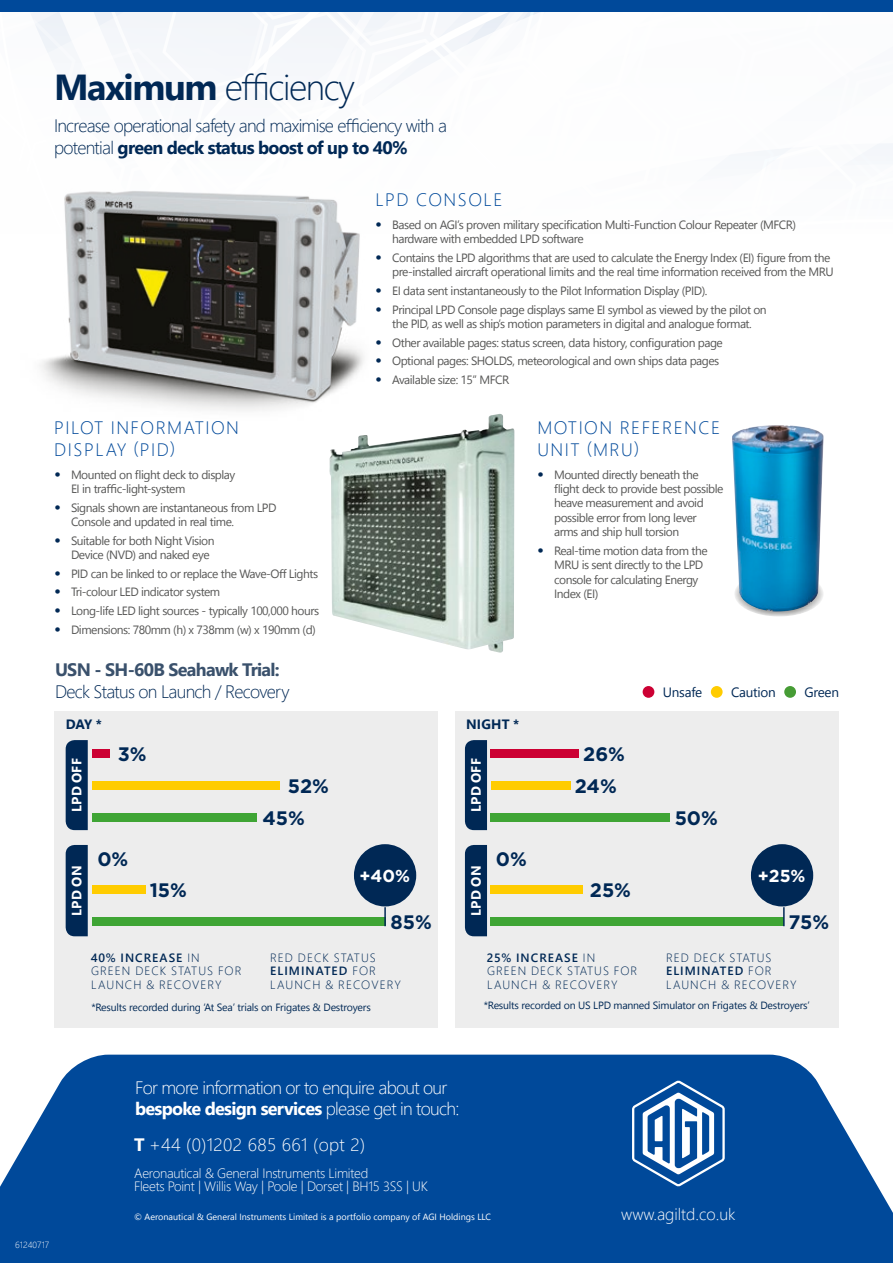
<style>
.page{position:relative;width:893px;height:1263px;background:#fff}
.page>*{position:absolute;margin:0;border:0;box-sizing:border-box;transform-origin:0 0}
.t1{font:300 36.15px "Segoe UI";letter-spacing:-.04em;color:#002855}
.t2{font:700 19.5px "Gotham";color:#002855}
.t3{font:300 18px/21.6px "Segoe UI";letter-spacing:-.04em;color:#002855}
.t4{font:300 18px/21.6px "Segoe UI";letter-spacing:-.04em;color:#fff}
.t5{font:300 18px/21.6px "Segoe UI";letter-spacing:.085em;color:#00499a}
.t6{font:300 18px "Segoe UI";letter-spacing:.02em;color:#fff}
.t7{font:700 18px "Segoe UI";letter-spacing:-.04em;color:#3a516c}
.t8{font:700 17.4px "Gotham";color:#fff}
.t9{font:300 16.5px "Segoe UI";color:#fff}
.t10{font:300 13.5px/13.5px "Segoe UI";letter-spacing:-.02em;color:#fff}
.t11{font:700 13.5px "Segoe UI";letter-spacing:.015em;color:#fff}
.t12{font:13.5px "Segoe UI";letter-spacing:-.02em;color:#002855}
.t13{font:700 13.5px "Segoe UI";letter-spacing:.015em;color:#002855}
.t14{font:12px/14.4px "Segoe UI";letter-spacing:-.04em;color:#575756}
.t15{font:300 12px/13.5px "Segoe UI";letter-spacing:.085em;color:#002855}
.t16{font:10.5px "Segoe UI";letter-spacing:-.02em;color:#002855}
.t17{font:9px "Segoe UI";color:#fff}
.t18{font:300 9px "Segoe UI";color:#fff}
.s1{font-weight:700}
.s2{font-weight:700;font-size:16.5px;color:#002855}
.s3{font-weight:600}
</style>
<div class="page">
<svg style="left:31px;top:12px;width:862px;height:149px"></svg>
<div style="left:0;top:0;width:893px;height:12px;background:#00499a"></div>
<svg style="left:0;top:1055px;width:893px;height:208px;background:#1457a1"></svg>
<div style="left:54px;top:712px;width:383px;height:316px;background:#ededed"></div>
<div style="left:455px;top:712px;width:384px;height:316px;background:#ededed"></div>
<svg style="left:632px;top:1080px;width:186px;height:131px;background:#2362a7"></svg>
<img style="left:31px;top:136px;width:382px;height:275px">
<img style="left:329px;top:414px;width:185px;height:239px">
<svg style="left:734px;top:571px;width:90px;height:45px"></svg>
<img style="left:732px;top:425px;width:92px;height:187px">
<div style="left:66px;top:845px;width:22px;height:91px;background:#002855"></div>
<svg style="left:66px;top:740px;width:22px;height:90px;background:#062d58"></svg>
<div style="left:92px;top:886px;width:53px;height:8px;background:#fc0"></div>
<div style="left:92px;top:918px;width:294px;height:8px;background:#3fa535"></div>
<div style="left:491px;top:749px;width:88px;height:8px;background:#c03"></div>
<div style="left:491px;top:781px;width:79px;height:8px;background:#fc0"></div>
<div style="left:491px;top:813px;width:179px;height:8px;background:#3fa535"></div>
<div style="left:491px;top:886px;width:92px;height:8px;background:#fc0"></div>
<div style="left:491px;top:918px;width:293px;height:8px;background:#3fa535"></div>
<div style="left:92px;top:749px;width:18px;height:8px;background:#c03"></div>
<div style="left:92px;top:781px;width:188px;height:8px;background:#fc0"></div>
<div style="left:92px;top:813px;width:165px;height:8px;background:#3fa535"></div>
<div style="left:643px;top:686px;width:11px;height:12px;background:#c03;border-radius:50%"></div>
<div style="left:711px;top:686px;width:12px;height:12px;background:#fc0;border-radius:50%"></div>
<div style="left:784px;top:686px;width:12px;height:12px;background:#469c35;border-radius:50%"></div>
<div style="left:354px;top:844px;width:62px;height:62px;background:#002855;border-radius:50%"></div>
<div style="left:751px;top:844px;width:62px;height:62px;background:#002855;border-radius:50%"></div>
<div style="left:465px;top:845px;width:22px;height:91px;background:#002855"></div>
<div style="left:465px;top:740px;width:22px;height:90px;background:#002855"></div>
<svg style="left:384px;top:907px;width:2px;height:19px"></svg>
<svg style="left:783px;top:907px;width:2px;height:19px"></svg>
<h1 class="t1" style="left:54px;top:60px;width:302px"><span class="s1">Maximum</span> efficiency</h1>
<h3 class="t3" style="left:54px;top:114px;width:394px">Increase operational safety and maximise efficiency with a potential <span class="s1">green deck status boost of up to 40%</span></h3>
<h3 class="t5" style="left:375px;top:188px;width:128px">LPD CONSOLE</h3>
<p class="t14" style="left:392px;top:217px;width:405px;text-indent:-17px"><span class="s2">•</span> Based on AGI’s proven military specification Multi-Function Colour Repeater (MFCR) hardware with embedded LPD software</p>
<p class="t14" style="left:375px;top:250px;width:460px;text-align:right"><span class="s2">•</span> Contains the LPD algorithms that are used to calculate the Energy Index (EI) figure from the pre-installed aircraft operational limits and the real time information received from the MRU</p>
<p class="t14" style="left:375px;top:283px;width:334px"><span class="s2">•</span> EI data sent instantaneously to the Pilot Information Display (PID).</p>
<p class="t14" style="left:375px;top:302px;width:393px;text-align:center"><span class="s2">•</span> Principal LPD Console page displays same EI symbol as viewed by the pilot on the PID, as well as ship’s motion parameters in digital and analogue format.</p>
<p class="t14" style="left:375px;top:335px;width:349px"><span class="s2">•</span> Other available pages: status screen, data history, configuration page</p>
<p class="t14" style="left:375px;top:353px;width:346px"><span class="s2">•</span> Optional pages: SHOLDS, meteorological and own ships data pages</p>
<p class="t14" style="left:375px;top:372px;width:136px"><span class="s2">•</span> Available size: 15” MFCR</p>
<h3 class="t5" style="left:54px;top:416px;width:186px">PILOT INFORMATION<br>DISPLAY (PID)</h3>
<p class="t14" style="left:71px;top:467px;width:166px;text-indent:-17px"><span class="s2">•</span> Mounted on flight deck to display<br>EI in traffic-light-system</p>
<p class="t14" style="left:71px;top:500px;width:207px;text-indent:-17px"><span class="s2">•</span> Signals shown are instantaneous from LPD<br>Console and updated in real time.</p>
<p class="t14" style="left:71px;top:533px;width:145px;text-indent:-17px"><span class="s2">•</span> Suitable for both Night Vision<br>Device (NVD) and naked eye</p>
<p class="t14" style="left:54px;top:566px;width:266px"><span class="s2">•</span> PID can be linked to or replace the Wave-Off Lights</p>
<p class="t14" style="left:54px;top:584px;width:168px"><span class="s2">•</span> Tri-colour LED indicator system</p>
<p class="t14" style="left:54px;top:603px;width:267px"><span class="s2">•</span> Long-life LED light sources - typically 100,000 hours</p>
<p class="t14" style="left:54px;top:622px;width:263px"><span class="s2">•</span> Dimensions: 780mm (h) x 738mm (w) x 190mm (d)</p>
<h3 class="t5" style="left:537px;top:416px;width:184px">MOTION REFERENCE<br>UNIT (MRU)</h3>
<p class="t14" style="left:554px;top:467px;width:171px;text-indent:-17px"><span class="s2">•</span> Mounted directly beneath the flight deck to provide best possible heave measurement and avoid possible error from long lever arms and ship hull torsion</p>
<p class="t14" style="left:554px;top:543px;width:155px;text-indent:-17px"><span class="s2">•</span> Real-time motion data from the<br>MRU is sent directly to the LPD console for calculating Energy<br>Index (EI)</p>
<h3 class="t7" style="left:55px;top:656px;width:226px">USN - SH-60B Seahawk Trial:</h3>
<h3 class="t3" style="left:55px;top:680px;width:236px">Deck Status on Launch / Recovery</h3>
<p class="t12" style="left:663px;top:682px;width:41px">Unsafe</p>
<p class="t12" style="left:731px;top:682px;width:46px">Caution</p>
<p class="t12" style="left:804px;top:682px;width:36px">Green</p>
<p class="t13" style="left:66px;top:714px;width:38px">DAY *</p>
<p class="t11" style="left:67px;top:812px;width:55px;rotate:-90deg">LPD OFF</p>
<h2 class="t2" style="left:118px;top:741px;width:30px">3%</h2>
<h2 class="t2" style="left:288px;top:773px;width:43px">52%</h2>
<h2 class="t2" style="left:262px;top:805px;width:44px">45%</h2>
<p class="t13" style="left:466px;top:714px;width:55px">NIGHT *</p>
<p class="t11" style="left:466px;top:812px;width:55px;rotate:-90deg">LPD OFF</p>
<h2 class="t2" style="left:583px;top:741px;width:43px">26%</h2>
<h2 class="t2" style="left:575px;top:773px;width:44px">24%</h2>
<h2 class="t2" style="left:675px;top:805px;width:45px">50%</h2>
<p class="t11" style="left:67px;top:916px;width:52px;rotate:-90deg">LPD ON</p>
<h2 class="t2" style="left:97px;top:846px;width:33px">0%</h2>
<h2 class="t2" style="left:150px;top:877px;width:39px">15%</h2>
<h2 class="t2" style="left:496px;top:846px;width:33px">0%</h2>
<p class="t11" style="left:466px;top:916px;width:52px;rotate:-90deg">LPD ON</p>
<h3 class="t8" style="left:359px;top:864px;width:52px">+40%</h3>
<h3 class="t8" style="left:758px;top:864px;width:49px">+25%</h3>
<h2 class="t2" style="left:590px;top:877px;width:43px">25%</h2>
<h2 class="t2" style="left:391px;top:909px;width:43px">85%</h2>
<h2 class="t2" style="left:789px;top:909px;width:42px">75%</h2>
<p class="t15" style="left:91px;top:950px;width:152px"><span class="s3">40% INCREASE</span> IN<br>GREEN DECK STATUS FOR<br>LAUNCH &amp; RECOVERY</p>
<p class="t15" style="left:270px;top:950px;width:132px">RED DECK STATUS<br><span class="s3">ELIMINATED</span> FOR<br>LAUNCH &amp; RECOVERY</p>
<p class="t15" style="left:487px;top:950px;width:152px"><span class="s3">25% INCREASE</span> IN<br>GREEN DECK STATUS FOR<br>LAUNCH &amp; RECOVERY</p>
<p class="t15" style="left:666px;top:950px;width:132px">RED DECK STATUS<br><span class="s3">ELIMINATED</span> FOR<br>LAUNCH &amp; RECOVERY</p>
<p class="t16" style="left:91px;top:999px;width:281px">*Results recorded during ‘At Sea’ trials on Frigates &amp; Destroyers</p>
<p class="t16" style="left:484px;top:997px;width:328px">*Results recorded on US LPD manned Simulator on Frigates &amp; Destroyers’</p>
<p class="t18" style="left:15px;top:1238px;width:36px">61240717</p>
<h3 class="t4" style="left:135px;top:1076px;width:326px">For more information or to enquire about our <span class="s1">bespoke design services</span> please get in touch:</h3>
<h3 class="t6" style="left:134px;top:1131px;width:233px"><span class="s1">T</span> +44 (0)1202 685 661 (opt 2)</h3>
<p class="t10" style="left:134px;top:1166px;width:295px">Aeronautical &amp; General Instruments Limited<br>Fleets Point | Willis Way | Poole | Dorset | BH15 3SS | UK</p>
<p class="t17" style="left:134px;top:1210px;width:359px">© Aeronautical &amp; General Instruments Limited is a portfolio company of AGI Holdings LLC</p>
<h3 class="t9" style="left:621px;top:1202px;width:116px">www.agiltd.co.uk</h3>
</div>
